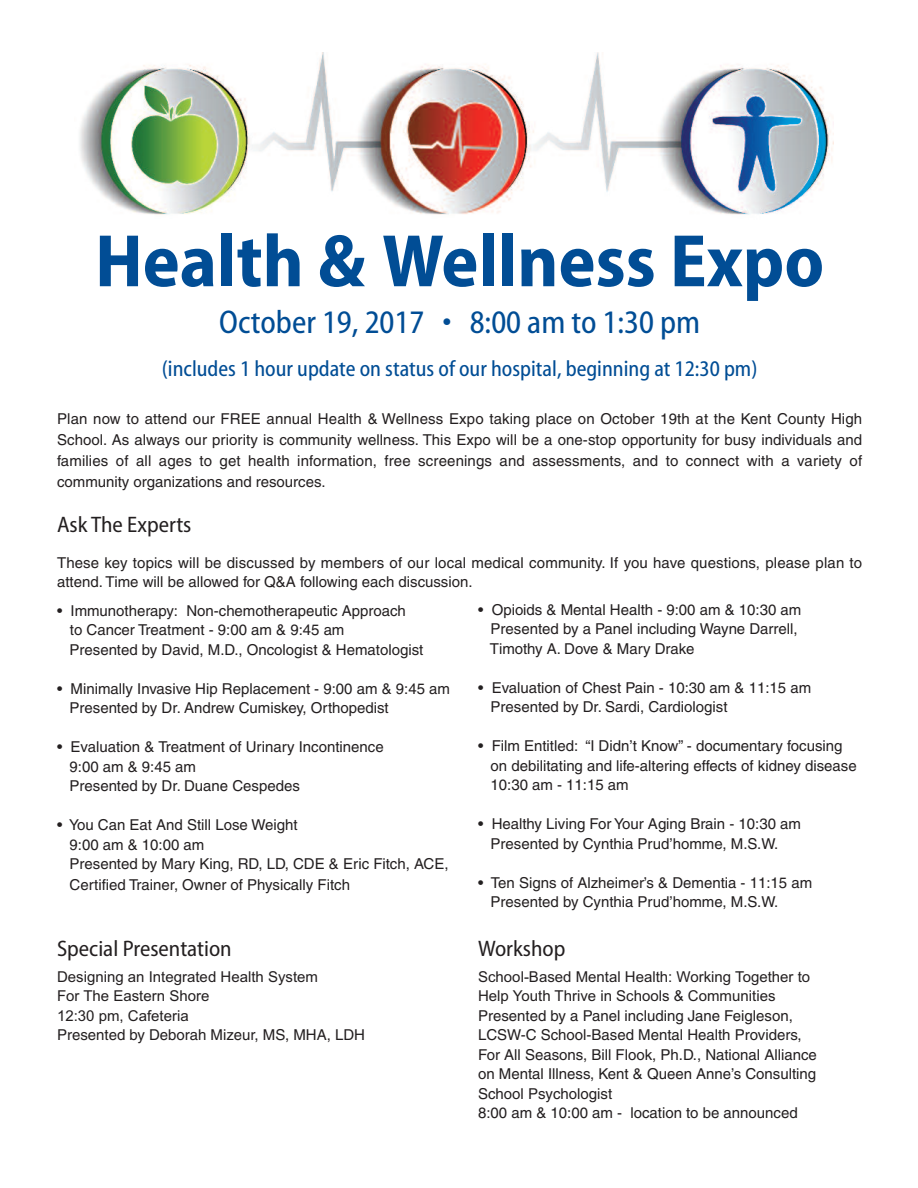
<style>
.page{position:relative;width:918px;height:1188px;background:#fff}
.page>*{position:absolute;margin:0;border:0;box-sizing:border-box;transform-origin:0 0}
.t1{font:700 semi-condensed 75px "Myriad Pro";color:#014d95}
.t2{font:condensed 33px "Myriad Web Pro";color:#014d95}
.t3{font:condensed 22.5px "Myriad Web Pro";color:#014d95}
.t4{font:semi-condensed 22.5px "Myriad Pro";color:#231f20}
.t5{font:15px/19.5px "Helvetica";color:#231f20}
.t6{font:15px/19.5px "Arial";color:#231f20}
</style>
<div class="page">
<img style="left:79px;top:53px;width:754px;height:162px">
<h1 class="t1" style="left:95px;top:233px;width:731px">Health &amp; Wellness Expo</h1>
<h2 class="t2" style="left:219px;top:302px;width:483px">October 19, 2017 • 8:00 am to 1:30 pm</h2>
<h3 class="t3" style="left:162px;top:355px;width:597px">(includes 1 hour update on status of our hospital, beginning at 12:30 pm)</h3>
<p class="t5" style="left:57px;top:410px;width:807px;line-height:21px;text-align:justify">Plan now to attend our FREE annual Health &amp; Wellness Expo taking place on October 19th at the Kent County High School. As always our priority is community wellness. This Expo will be a one-stop opportunity for busy individuals and families of all ages to get health information, free screenings and assessments, and to connect with a variety of community organizations and resources.</p>
<h3 class="t4" style="left:57px;top:516px;width:136px">Ask The Experts</h3>
<p class="t5" style="left:57px;top:554px;width:807px">These key topics will be discussed by members of our local medical community. If you have questions, please plan to attend. Time will be allowed for Q&amp;A following each discussion.</p>
<p class="t5" style="left:70px;top:602px;width:355px;text-indent:-12px">• Immunotherapy: Non-chemotherapeutic Approach<br>to Cancer Treatment - 9:00 am &amp; 9:45 am<br>Presented by David, M.D., Oncologist &amp; Hematologist</p>
<p class="t5" style="left:70px;top:680px;width:382px;text-indent:-12px">• Minimally Invasive Hip Replacement - 9:00 am &amp; 9:45 am<br>Presented by Dr. Andrew Cumiskey, Orthopedist</p>
<p class="t5" style="left:70px;top:739px;width:316px;text-indent:-12px">• Evaluation &amp; Treatment of Urinary Incontinence<br>9:00 am &amp; 9:45 am<br>Presented by Dr. Duane Cespedes</p>
<p class="t5" style="left:70px;top:817px;width:381px;text-indent:-12px">• You Can Eat And Still Lose Weight<br>9:00 am &amp; 10:00 am<br>Presented by Mary King, RD, LD, CDE &amp; Eric Fitch, ACE,</p>
<p class="t5" style="left:70px;top:877px;width:282px">Certified Trainer, Owner of Physically Fitch</p>
<p class="t5" style="left:490px;top:601px;width:313px;text-indent:-12px">• Opioids &amp; Mental Health - 9:00 am &amp; 10:30 am<br>Presented by a Panel including Wayne Darrell,<br>Timothy A. Dove &amp; Mary Drake</p>
<p class="t5" style="left:491px;top:679px;width:322px;text-indent:-12px">• Evaluation of Chest Pain - 10:30 am &amp; 11:15 am<br>Presented by Dr. Sardi, Cardiologist</p>
<p class="t5" style="left:491px;top:737px;width:368px;text-indent:-12px">• Film Entitled: “I Didn’t Know” - documentary focusing on debilitating and life-altering effects of kidney disease<br>10:30 am - 11:15 am</p>
<p class="t5" style="left:491px;top:815px;width:312px;text-indent:-12px">• Healthy Living For Your Aging Brain - 10:30 am<br>Presented by Cynthia Prud’homme, M.S.W.</p>
<p class="t5" style="left:491px;top:874px;width:323px;text-indent:-12px">• Ten Signs of Alzheimer’s &amp; Dementia - 11:15 am<br>Presented by Cynthia Prud’homme, M.S.W.</p>
<h3 class="t4" style="left:57px;top:940px;width:176px">Special Presentation</h3>
<p class="t6" style="left:57px;top:967px;width:262px">Designing an Integrated Health System<br>For The Eastern Shore<br>12:30 pm, Cafeteria</p>
<p class="t5" style="left:57px;top:1027px;width:309px">Presented by Deborah Mizeur, MS, MHA, LDH</p>
<h3 class="t4" style="left:478px;top:940px;width:89px">Workshop</h3>
<p class="t6" style="left:478px;top:967px;width:334px">School-Based Mental Health: Working Together to<br>Help Youth Thrive in Schools &amp; Communities</p>
<p class="t5" style="left:478px;top:1007px;width:340px">Presented by a Panel including Jane Feigleson, LCSW-C School-Based Mental Health Providers, For All Seasons, Bill Flook, Ph.D., National Alliance on Mental Illness, Kent &amp; Queen Anne’s Consulting School Psychologist<br>8:00 am &amp; 10:00 am - location to be announced</p>
</div>
